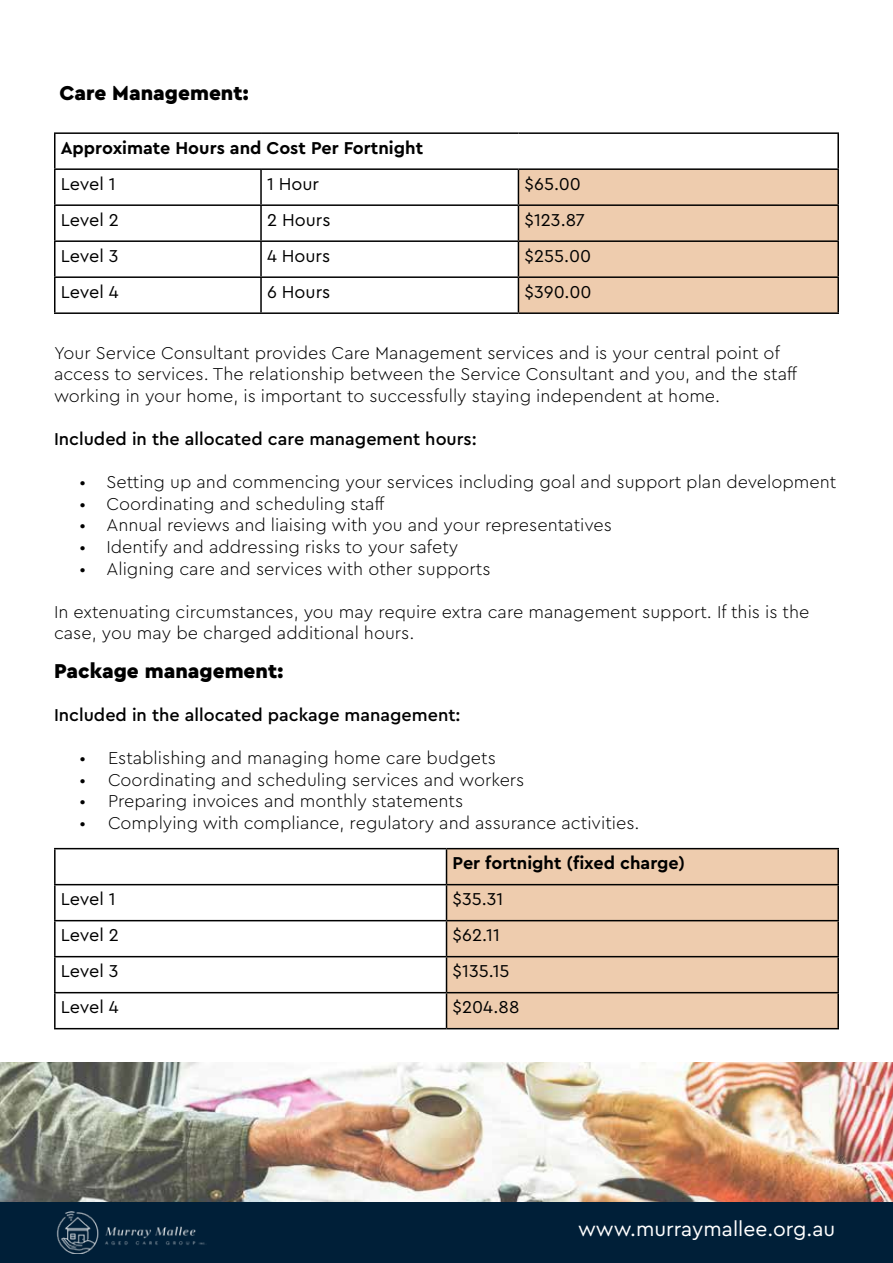
<style>
.page{position:relative;width:893px;height:1263px;background:#fff}
.page>*{position:absolute;margin:0;border:0;box-sizing:border-box;transform-origin:0 0}
.t1{font:900 21px "Cera Pro";color:#000}
.t2{font:21px "Cera Pro";color:#fff}
.t3{font:300 18px/21.6px "Cera Pro";color:#000}
.t4{font:18px "Cera Pro";color:#000}
.t5{font:500 18px "Cera Pro";color:#000}
.t6{font:700 18px "Cera Pro";color:#000}
</style>
<div class="page">
<div style="left:519px;top:170px;width:318px;height:142px;background:#eeccae"></div>
<hr style="left:54px;top:132px;width:207px;height:2px;background:#000">
<hr style="left:54px;top:134px;width:2px;height:34px;background:#000">
<hr style="left:261px;top:132px;width:257px;height:2px;background:#000">
<hr style="left:518px;top:132px;width:321px;height:2px;background:#000">
<hr style="left:837px;top:134px;width:2px;height:34px;background:#000">
<hr style="left:54px;top:168px;width:207px;height:2px;background:#000">
<hr style="left:54px;top:170px;width:2px;height:34px;background:#000">
<hr style="left:261px;top:168px;width:257px;height:2px;background:#000">
<hr style="left:260px;top:170px;width:2px;height:34px;background:#000">
<hr style="left:518px;top:168px;width:321px;height:2px;background:#000">
<hr style="left:518px;top:170px;width:1px;height:34px;background:#000">
<hr style="left:837px;top:170px;width:2px;height:34px;background:#000">
<hr style="left:54px;top:204px;width:207px;height:2px;background:#000">
<hr style="left:54px;top:206px;width:2px;height:34px;background:#000">
<hr style="left:261px;top:204px;width:257px;height:2px;background:#000">
<hr style="left:260px;top:206px;width:2px;height:34px;background:#000">
<hr style="left:518px;top:204px;width:321px;height:2px;background:#000">
<hr style="left:518px;top:206px;width:1px;height:34px;background:#000">
<hr style="left:837px;top:206px;width:2px;height:34px;background:#000">
<hr style="left:54px;top:240px;width:207px;height:2px;background:#000">
<hr style="left:54px;top:242px;width:2px;height:34px;background:#000">
<hr style="left:261px;top:240px;width:257px;height:2px;background:#000">
<hr style="left:260px;top:242px;width:2px;height:34px;background:#000">
<hr style="left:518px;top:240px;width:321px;height:2px;background:#000">
<hr style="left:518px;top:242px;width:1px;height:34px;background:#000">
<hr style="left:837px;top:242px;width:2px;height:34px;background:#000">
<hr style="left:54px;top:276px;width:207px;height:2px;background:#000">
<hr style="left:54px;top:278px;width:2px;height:34px;background:#000">
<hr style="left:261px;top:276px;width:257px;height:2px;background:#000">
<hr style="left:260px;top:278px;width:2px;height:34px;background:#000">
<hr style="left:518px;top:276px;width:321px;height:2px;background:#000">
<hr style="left:518px;top:278px;width:1px;height:34px;background:#000">
<hr style="left:837px;top:278px;width:2px;height:34px;background:#000">
<hr style="left:54px;top:312px;width:207px;height:2px;background:#000">
<hr style="left:261px;top:312px;width:257px;height:2px;background:#000">
<hr style="left:518px;top:312px;width:321px;height:2px;background:#000">
<div style="left:447px;top:849px;width:390px;height:179px;background:#eeccae"></div>
<hr style="left:54px;top:848px;width:392px;height:1px;background:#000">
<hr style="left:54px;top:849px;width:2px;height:35px;background:#000">
<hr style="left:446px;top:848px;width:393px;height:1px;background:#000">
<hr style="left:446px;top:849px;width:1px;height:35px;background:#000">
<hr style="left:837px;top:849px;width:2px;height:35px;background:#000">
<hr style="left:54px;top:884px;width:392px;height:1px;background:#000">
<hr style="left:54px;top:885px;width:2px;height:35px;background:#000">
<hr style="left:446px;top:884px;width:393px;height:1px;background:#000">
<hr style="left:446px;top:885px;width:1px;height:35px;background:#000">
<hr style="left:837px;top:885px;width:2px;height:35px;background:#000">
<hr style="left:54px;top:920px;width:392px;height:1px;background:#000">
<hr style="left:54px;top:921px;width:2px;height:35px;background:#000">
<hr style="left:446px;top:920px;width:393px;height:1px;background:#000">
<hr style="left:446px;top:921px;width:1px;height:35px;background:#000">
<hr style="left:837px;top:921px;width:2px;height:35px;background:#000">
<hr style="left:54px;top:956px;width:392px;height:1px;background:#000">
<hr style="left:54px;top:957px;width:2px;height:35px;background:#000">
<hr style="left:446px;top:956px;width:393px;height:1px;background:#000">
<hr style="left:446px;top:957px;width:1px;height:35px;background:#000">
<hr style="left:837px;top:957px;width:2px;height:35px;background:#000">
<hr style="left:54px;top:992px;width:392px;height:1px;background:#000">
<hr style="left:54px;top:993px;width:2px;height:35px;background:#000">
<hr style="left:446px;top:992px;width:393px;height:1px;background:#000">
<hr style="left:446px;top:993px;width:1px;height:35px;background:#000">
<hr style="left:837px;top:993px;width:2px;height:35px;background:#000">
<hr style="left:54px;top:1028px;width:392px;height:1px;background:#000">
<hr style="left:446px;top:1028px;width:393px;height:1px;background:#000">
<img style="left:0;top:1062px;width:893px;height:140px">
<div style="left:0;top:1202px;width:893px;height:61px;background:#001f38"></div>
<img style="left:56px;top:1211px;width:149px;height:43px">
<p class="t1" style="left:59px;top:79px;width:191px">Care Management:</p>
<p class="t6" style="left:61px;top:136px;width:364px">Approximate Hours and Cost Per Fortnight</p>
<p class="t4" style="left:61px;top:172px;width:56px">Level 1</p>
<p class="t4" style="left:267px;top:172px;width:54px">1 Hour</p>
<p class="t4" style="left:524px;top:172px;width:58px">$65.00</p>
<p class="t4" style="left:61px;top:208px;width:60px">Level 2</p>
<p class="t4" style="left:267px;top:208px;width:65px">2 Hours</p>
<p class="t4" style="left:524px;top:208px;width:62px">$123.87</p>
<p class="t4" style="left:61px;top:244px;width:59px">Level 3</p>
<p class="t4" style="left:267px;top:244px;width:65px">4 Hours</p>
<p class="t4" style="left:524px;top:244px;width:68px">$255.00</p>
<p class="t4" style="left:61px;top:280px;width:59px">Level 4</p>
<p class="t4" style="left:267px;top:280px;width:65px">6 Hours</p>
<p class="t4" style="left:524px;top:280px;width:69px">$390.00</p>
<p class="t3" style="left:54px;top:341px;width:744px">Your Service Consultant provides Care Management services and is your central point of access to services. The relationship between the Service Consultant and you, and the staff working in your home, is important to successfully staying independent at home.</p>
<p class="t5" style="left:54px;top:427px;width:424px">Included in the allocated care management hours:</p>
<p class="t3" style="left:80px;top:470px;width:758px">• Setting up and commencing your services including goal and support plan development</p>
<p class="t3" style="left:80px;top:492px;width:306px">• Coordinating and scheduling staff</p>
<p class="t3" style="left:80px;top:514px;width:534px">• Annual reviews and liaising with you and your representatives</p>
<p class="t3" style="left:80px;top:535px;width:380px">• Identify and addressing risks to your safety</p>
<p class="t3" style="left:80px;top:557px;width:413px">• Aligning care and services with other supports</p>
<p class="t3" style="left:54px;top:600px;width:757px">In extenuating circumstances, you may require extra care management support. If this is the case, you may be charged additional hours.</p>
<p class="t1" style="left:54px;top:657px;width:231px">Package management:</p>
<p class="t5" style="left:54px;top:703px;width:408px">Included in the allocated package management:</p>
<p class="t3" style="left:80px;top:746px;width:418px">• Establishing and managing home care budgets</p>
<p class="t3" style="left:80px;top:768px;width:446px">• Coordinating and scheduling services and workers</p>
<p class="t3" style="left:80px;top:790px;width:385px">• Preparing invoices and monthly statements</p>
<p class="t3" style="left:80px;top:811px;width:562px">• Complying with compliance, regulatory and assurance activities.</p>
<p class="t6" style="left:452px;top:851px;width:234px">Per fortnight (fixed charge)</p>
<p class="t4" style="left:61px;top:887px;width:56px">Level 1</p>
<p class="t4" style="left:452px;top:887px;width:52px">$35.31</p>
<p class="t4" style="left:61px;top:923px;width:60px">Level 2</p>
<p class="t4" style="left:452px;top:923px;width:49px">$62.11</p>
<p class="t4" style="left:61px;top:959px;width:59px">Level 3</p>
<p class="t4" style="left:452px;top:959px;width:59px">$135.15</p>
<p class="t4" style="left:61px;top:995px;width:59px">Level 4</p>
<p class="t4" style="left:452px;top:995px;width:68px">$204.88</p>
<p class="t2" style="left:578px;top:1215px;width:259px">www.murraymallee.org.au</p>
</div>
